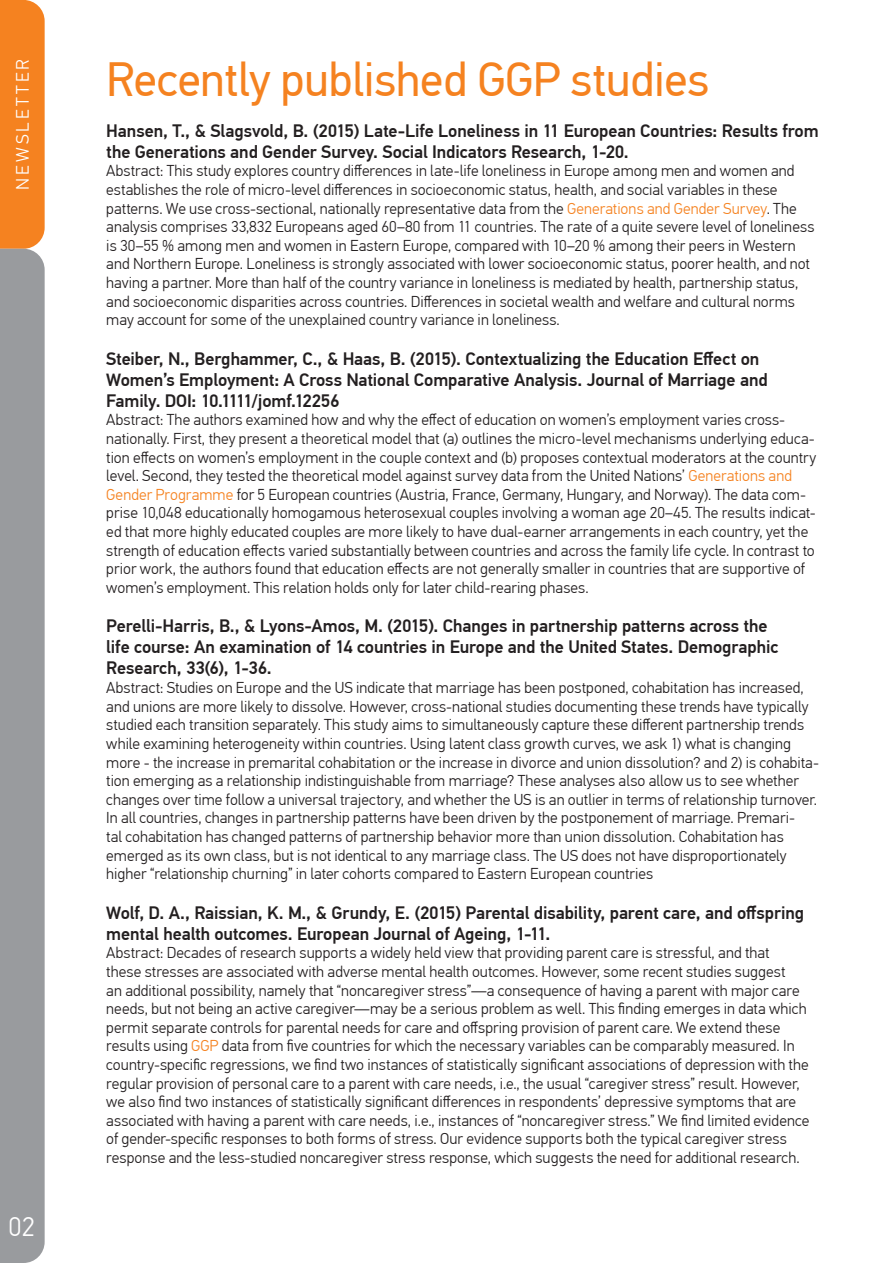
<style>
.page{position:relative;width:893px;height:1263px;background:#fff}
.page>*{position:absolute;margin:0;border:0;box-sizing:border-box;transform-origin:0 0}
.t1{font:48px "PF Din Text Pro";letter-spacing:-.005em;color:#f58220}
.t2{font:300 27px "PF Din Text Pro";color:#fff}
.t3{font:500 18px/21px "PF Din Text Pro";letter-spacing:-.005em;color:#231f20}
.t4{font:300 18px "PF Din Text Pro";letter-spacing:.155em;color:#fff}
.t5{font:300 15.75px/18.6px "PF Din Text Pro";letter-spacing:.005em;color:#231f20}
.s1{color:#f58220}
</style>
<div class="page">
<div style="left:0;top:0;width:45px;height:249px;background:#f58220"></div>
<div style="left:0;top:249px;width:45px;height:1014px;background:#999b9e"></div>
<p class="t4" style="left:12px;top:190px;width:132px;rotate:-90deg">NEWSLETTER</p>
<p class="t2" style="left:9px;top:1211px;width:28px">02</p>
<p class="t1" style="left:106px;top:51px;width:605px">Recently published GGP studies</p>
<p class="t3" style="left:106px;top:120px;width:714px">Hansen, T., &amp; Slagsvold, B. (2015) Late-Life Loneliness in 11 European Countries: Results from the Generations and Gender Survey. Social Indicators Research, 1-20.</p>
<p class="t5" style="left:106px;top:162px;width:710px">Abstract: This study explores country differences in late-life loneliness in Europe among men and women and establishes the role of micro-level differences in socioeconomic status, health, and social variables in these patterns. We use cross-sectional, nationally representative data from the <span class="s1">Generations and Gender Survey</span>. The analysis comprises 33,832 Europeans aged 60–80 from 11 countries. The rate of a quite severe level of loneliness is 30–55 % among men and women in Eastern Europe, compared with 10–20 % among their peers in Western and Northern Europe. Loneliness is strongly associated with lower socioeconomic status, poorer health, and not having a partner. More than half of the country variance in loneliness is mediated by health, partnership status, and socioeconomic disparities across countries. Differences in societal wealth and welfare and cultural norms may account for some of the unexplained country variance in loneliness.</p>
<p class="t3" style="left:106px;top:348px;width:663px">Steiber, N., Berghammer, C., &amp; Haas, B. (2015). Contextualizing the Education Effect on<br>Women’s Employment: A Cross National Comparative Analysis. Journal of Marriage and<br>Family. DOI: 10.1111/jomf.12256</p>
<p class="t5" style="left:106px;top:411px;width:711px">Abstract: The authors examined how and why the effect of education on women’s employment varies cross&shy;nationally. First, they present a theoretical model that (a) outlines the micro-level mechanisms underlying educa&shy;tion effects on women’s employment in the couple context and (b) proposes contextual moderators at the country level. Second, they tested the theoretical model against survey data from the United Nations’ <span class="s1">Generations and Gender Programme</span> for 5 European countries (Austria, France, Germany, Hungary, and Norway). The data com&shy;prise 10,048 educationally homogamous heterosexual couples involving a woman age 20–45. The results indicat&shy;ed that more highly educated couples are more likely to have dual-earner arrangements in each country, yet the strength of education effects varied substantially between countries and across the family life cycle. In contrast to prior work, the authors found that education effects are not generally smaller in countries that are supportive of women’s employment. This relation holds only for later child-rearing phases.</p>
<p class="t3" style="left:106px;top:616px;width:674px">Perelli-Harris, B., &amp; Lyons-Amos, M. (2015). Changes in partnership patterns across the life course: An examination of 14 countries in Europe and the United States. Demographic<br>Research, 33(6), 1-36.</p>
<p class="t5" style="left:106px;top:679px;width:714px">Abstract: Studies on Europe and the US indicate that marriage has been postponed, cohabitation has increased, and unions are more likely to dissolve. However, cross-national studies documenting these trends have typically studied each transition separately. This study aims to simultaneously capture these different partnership trends while examining heterogeneity within countries. Using latent class growth curves, we ask 1) what is changing more - the increase in premarital cohabitation or the increase in divorce and union dissolution? and 2) is cohabita&shy;tion emerging as a relationship indistinguishable from marriage? These analyses also allow us to see whether changes over time follow a universal trajectory, and whether the US is an outlier in terms of relationship turnover.<br>In all countries, changes in partnership patterns have been driven by the postponement of marriage. Premari-<br>tal cohabitation has changed patterns of partnership behavior more than union dissolution. Cohabitation has emerged as its own class, but is not identical to any marriage class. The US does not have disproportionately higher “relationship churning” in later cohorts compared to Eastern European countries</p>
<p class="t3" style="left:106px;top:902px;width:699px">Wolf, D. A., Raissian, K. M., &amp; Grundy, E. (2015) Parental disability, parent care, and offspring mental health outcomes. European Journal of Ageing, 1-11.</p>
<p class="t5" style="left:106px;top:944px;width:705px">Abstract: Decades of research supports a widely held view that providing parent care is stressful, and that<br>these stresses are associated with adverse mental health outcomes. However, some recent studies suggest<br>an additional possibility, namely that “noncaregiver stress”—a consequence of having a parent with major care needs, but not being an active caregiver—may be a serious problem as well. This finding emerges in data which permit separate controls for parental needs for care and offspring provision of parent care. We extend these results using <span class="s1">GGP</span> data from five countries for which the necessary variables can be comparably measured. In country-specific regressions, we find two instances of statistically significant associations of depression with the regular provision of personal care to a parent with care needs, i.e., the usual “caregiver stress” result. However, we also find two instances of statistically significant differences in respondents’ depressive symptoms that are associated with having a parent with care needs, i.e., instances of “noncaregiver stress.” We find limited evidence of gender-specific responses to both forms of stress. Our evidence supports both the typical caregiver stress response and the less-studied noncaregiver stress response, which suggests the need for additional research.</p>
</div>
